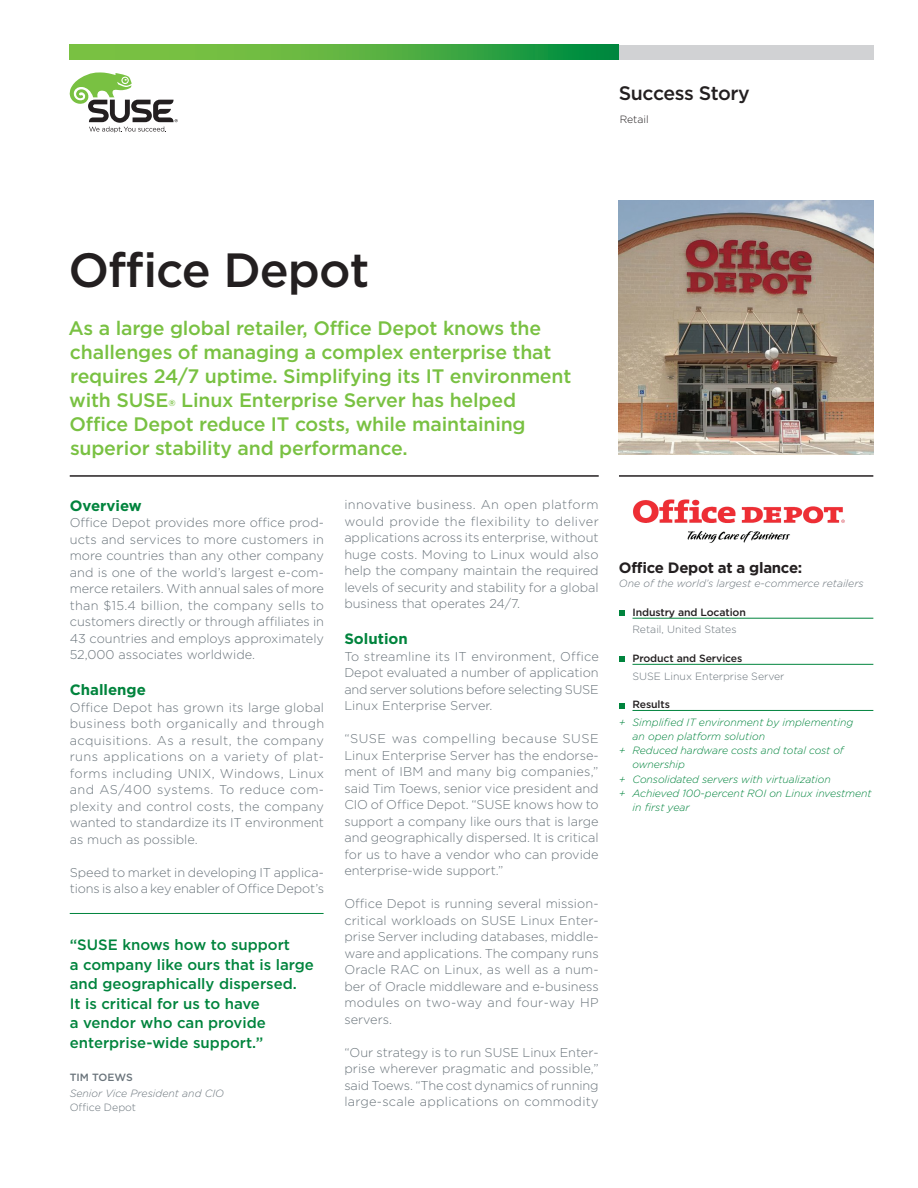
<style>
.page{position:relative;width:918px;height:1188px;background:#fff}
.page>*{position:absolute;margin:0;border:0;box-sizing:border-box;transform-origin:0 0}
.headline_bold_32_33{font:500 48px "Gotham";letter-spacing:-.02em;color:#231f20}
.intro1_bold_13_16{font:500 19.5px/24px "Gotham";letter-spacing:-.01em;color:#79c142}
.name_-_collateral_pi{font:500 19.5px "Gotham";letter-spacing:-.02em;color:#231f20}
.subhead1_10_13{font:500 15px/19.5px "Gotham";color:#00843d}
.subhead_10_13-green{font:700 15px "Gotham";color:#00843d}
.subhead3_9_11{font:700 15px "Gotham";letter-spacing:-.02em;color:#231f20}
.body1{font:300 12.75px/16.5px "Gotham";color:#6a747b;text-align:justify}
.caption_7_9_5_italic{font:italic 300 10.5px/14.2px "Gotham";letter-spacing:-.01em;color:#00843d}
.caption_7_9_5_rule_b{font:500 10.5px "Gotham";letter-spacing:-.01em;color:#231f20}
.caption_7_9_5-grey{font:300 10.5px "Gotham";color:#6a747b}
.caption_7pt-italics{font:italic 300 10.5px "Gotham";color:#6a747b}
.quote_title_7_11_ita{font:italic 300 10.5px "Gotham";color:#6a747b}
.subhead2_7_5_11{font:300 10.5px "Gotham";color:#6a747b}
.quote_name_7_11-grey{font:500 10.5px "Gotham";color:#6a747b}
.caption_7pt{font:300 10.5px "Gotham";color:#231f20}
.intro1_bold_13_16-2{font:700 8.7px "Gotham";color:#79c142}
</style>
<div class="page">
<hr style="left:70px;top:475px;width:529px;height:2px;background:#231f20">
<hr style="left:619px;top:475px;width:254px;height:2px;background:#231f20">
<img style="left:619px;top:201px;width:254px;height:254px">
<div style="left:619px;top:45px;width:254px;height:14px;background:#d1d2d4"></div>
<svg style="left:70px;top:45px;width:549px;height:14px;background:#50ae41"></svg>
<svg style="left:69px;top:72px;width:109px;height:61px"></svg>
<hr style="left:632px;top:618px;width:241px;height:1px;background:#00843d">
<hr style="left:632px;top:664px;width:241px;height:1px;background:#00843d">
<hr style="left:632px;top:710px;width:241px;height:1px;background:#00843d">
<svg style="left:619px;top:611px;width:5px;height:5px"></svg>
<svg style="left:619px;top:657px;width:5px;height:5px"></svg>
<svg style="left:619px;top:703px;width:5px;height:5px"></svg>
<hr style="left:70px;top:913px;width:254px;height:1px;background:#00843d">
<img style="left:633px;top:499px;width:212px;height:44px">
<p class="name_-_collateral_pi" style="left:619px;top:82px;width:133px">Success Story</p>
<p class="caption_7pt" style="left:620px;top:113px;width:31px">Retail</p>
<p class="headline_bold_32_33" style="left:68px;top:243px;width:303px">Office Depot</p>
<p class="intro1_bold_13_16" style="left:68px;top:316px;width:505px">As a large global retailer, Office Depot knows the challenges of managing a complex enterprise that requires 24/7 uptime. Simplifying its IT environment with SUSE</p>
<p class="intro1_bold_13_16" style="left:69px;top:388px;width:458px;text-indent:112px">Linux Enterprise Server has helped<br>Office Depot reduce IT costs, while maintaining superior stability and performance.</p>
<p class="intro1_bold_13_16-2" style="left:168px;top:398px;width:9px">®</p>
<p class="subhead_10_13-green" style="left:70px;top:497px;width:74px">Overview</p>
<p class="body1" style="left:70px;top:514px;width:256px">Office Depot provides more office prod&shy;ucts and services to more customers in more countries than any other company and is one of the world’s largest e-com&shy;merce retailers. With annual sales of more than $15.4 billion, the company sells to customers directly or through affiliates in 43 countries and employs approximately 52,000 associates worldwide.</p>
<p class="subhead_10_13-green" style="left:70px;top:681px;width:78px">Challenge</p>
<p class="body1" style="left:70px;top:699px;width:256px">Office Depot has grown its large global business both organically and through acquisitions. As a result, the company runs applications on a variety of plat&shy;forms including UNIX, Windows, Linux and AS/400 systems. To reduce com&shy;plexity and control costs, the company wanted to standardize its IT environment as much as possible.</p>
<p class="body1" style="left:70px;top:864px;width:256px">Speed to market in developing IT applica&shy;tions is also a key enabler of Office Depot’s</p>
<p class="subhead1_10_13" style="left:70px;top:935px;width:222px">“SUSE knows how to support</p>
<p class="subhead1_10_13" style="left:70px;top:954px;width:246px">a company like ours that is large and geographically dispersed.</p>
<p class="subhead1_10_13" style="left:70px;top:993px;width:198px">It is critical for us to have a vendor who can provide enterprise-wide support.”</p>
<p class="quote_name_7_11-grey" style="left:70px;top:1071px;width:64px">TIM TOEWS</p>
<p class="quote_title_7_11_ita" style="left:70px;top:1088px;width:156px">Senior Vice President and CIO</p>
<p class="subhead2_7_5_11" style="left:70px;top:1102px;width:68px">Office Depot</p>
<p class="body1" style="left:344px;top:496px;width:256px">innovative business. An open platform would provide the flexibility to deliver applications across its enterprise, without huge costs. Moving to Linux would also help the company maintain the required levels of security and stability for a global business that operates 24/7.</p>
<p class="subhead_10_13-green" style="left:344px;top:630px;width:65px">Solution</p>
<p class="body1" style="left:344px;top:648px;width:256px">To streamline its IT environment, Office Depot evaluated a number of application and server solutions before selecting SUSE Linux Enterprise Server.</p>
<p class="body1" style="left:344px;top:730px;width:256px">“SUSE was compelling because SUSE Linux Enterprise Server has the endorse&shy;ment of IBM and many big companies,” said Tim Toews, senior vice president and CIO of Office Depot. “SUSE knows how to support a company like ours that is large and geographically dispersed. It is critical for us to have a vendor who can provide enterprise-wide support.”</p>
<p class="body1" style="left:344px;top:895px;width:256px;text-align:left">Office Depot is running several mission&shy;critical workloads on SUSE Linux Enter&shy;prise Server including databases, middle&shy;ware and applications. The company runs Oracle RAC on Linux, as well as a num&shy;ber of Oracle middleware and e-business modules on two-way and four-way HP servers.</p>
<p class="body1" style="left:344px;top:1044px;width:256px;text-align:left">“Our strategy is to run SUSE Linux Enter&shy;prise wherever pragmatic and possible,” said Toews. “The cost dynamics of running large-scale applications on commodity</p>
<p class="subhead3_9_11" style="left:619px;top:559px;width:185px">Office Depot at a glance:</p>
<p class="caption_7pt-italics" style="left:619px;top:578px;width:246px">One of the world’s largest e-commerce retailers</p>
<p class="caption_7_9_5_rule_b" style="left:632px;top:606px;width:115px">Industry and Location</p>
<p class="caption_7_9_5-grey" style="left:632px;top:624px;width:106px">Retail, United States</p>
<p class="caption_7_9_5_rule_b" style="left:632px;top:652px;width:111px">Product and Services</p>
<p class="caption_7_9_5-grey" style="left:632px;top:670px;width:153px">SUSE Linux Enterprise Server</p>
<p class="caption_7_9_5_rule_b" style="left:632px;top:698px;width:39px">Results</p>
<p class="caption_7_9_5_italic" style="left:632px;top:715px;width:222px;text-indent:-14px">+ Simplified IT environment by implementing an open platform solution</p>
<p class="caption_7_9_5_italic" style="left:632px;top:743px;width:213px;text-indent:-14px">+ Reduced hardware costs and total cost of ownership</p>
<p class="caption_7_9_5_italic" style="left:619px;top:772px;width:213px">+ Consolidated servers with virtualization</p>
<p class="caption_7_9_5_italic" style="left:632px;top:786px;width:241px;text-indent:-14px">+ Achieved 100-percent ROI on Linux investment in first year</p>
</div>
